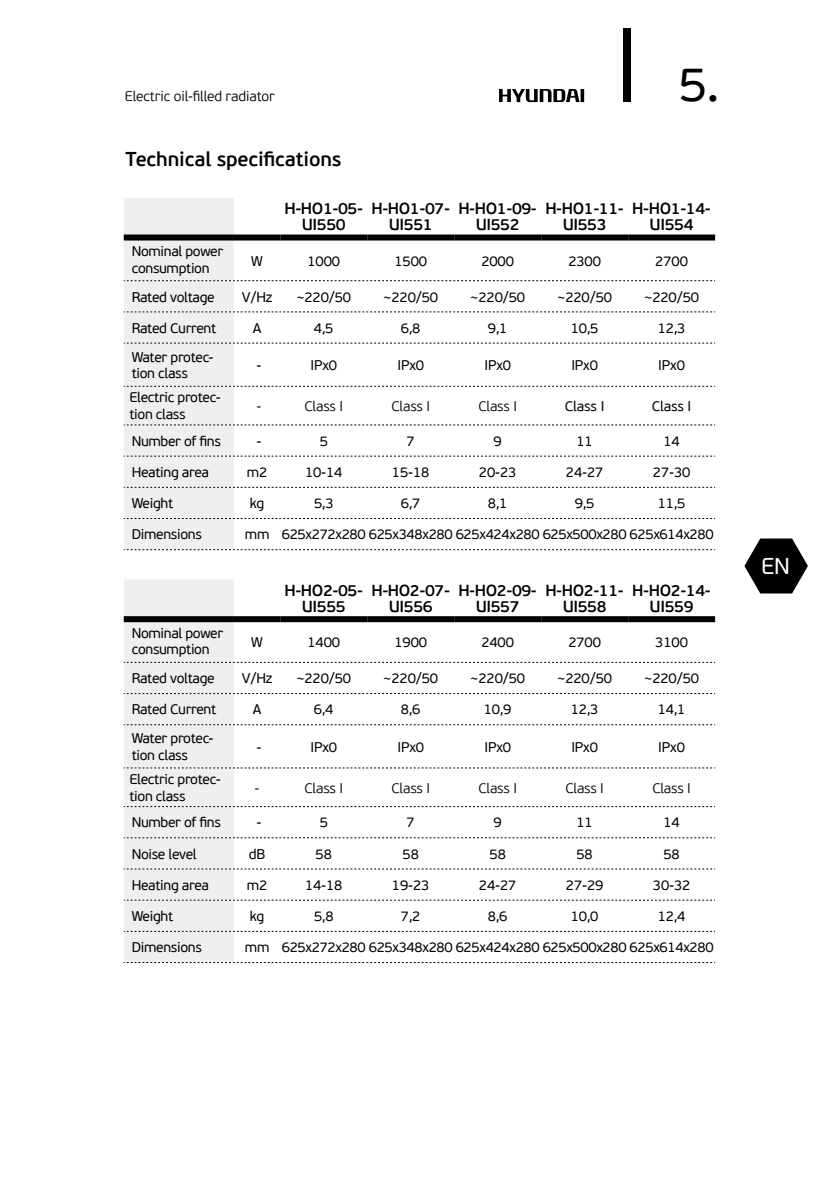
<style>
.page{position:relative;width:840px;height:1191px;background:#fff}
.page>*{position:absolute;margin:0;border:0;box-sizing:border-box;transform-origin:0 0}
.t1{font:48px "PF Beau Sans Pro";color:#000}
.t2{font:22.8px "PF Beau Sans Pro";color:#fff}
.t3{font:600 20px "PF Beau Sans Pro";letter-spacing:-.01em;color:#000}
.t4{font:600 16px/16px "PF Beau Sans Pro";letter-spacing:-.025em;color:#000;text-align:center}
.t5{font:14px/16.8px "PF Beau Sans Pro";letter-spacing:-.025em;color:#000}
.t6{font:300 14px "PF Beau Sans Pro";letter-spacing:-.01em;color:#000}
</style>
<div class="page">
<div style="left:623px;top:28px;width:7px;height:73px;background:#000"></div>
<svg style="left:744px;top:538px;width:63px;height:55px"></svg>
<svg style="left:499px;top:89px;width:85px;height:13px"></svg>
<svg style="left:124px;top:198px;width:590px;height:352px"></svg>
<div style="left:124px;top:234px;width:110px;height:6px;background:#000"></div>
<div style="left:234px;top:234px;width:46px;height:6px;background:#000"></div>
<div style="left:280px;top:234px;width:87px;height:6px;background:#000"></div>
<div style="left:367px;top:234px;width:87px;height:6px;background:#000"></div>
<div style="left:454px;top:234px;width:87px;height:6px;background:#000"></div>
<div style="left:541px;top:234px;width:86px;height:6px;background:#000"></div>
<div style="left:627px;top:234px;width:87px;height:6px;background:#000"></div>
<div style="left:124px;top:580px;width:110px;height:382px;background:#efeff0"></div>
<svg style="left:124px;top:662px;width:589px;height:1px"></svg>
<svg style="left:124px;top:693px;width:589px;height:1px"></svg>
<svg style="left:124px;top:724px;width:589px;height:1px"></svg>
<svg style="left:124px;top:767px;width:589px;height:1px"></svg>
<svg style="left:124px;top:806px;width:589px;height:1px"></svg>
<svg style="left:124px;top:837px;width:589px;height:1px"></svg>
<svg style="left:124px;top:868px;width:589px;height:1px"></svg>
<svg style="left:124px;top:900px;width:589px;height:1px"></svg>
<svg style="left:124px;top:931px;width:589px;height:1px"></svg>
<svg style="left:124px;top:962px;width:589px;height:1px"></svg>
<div style="left:124px;top:616px;width:110px;height:6px;background:#000"></div>
<div style="left:234px;top:616px;width:46px;height:6px;background:#000"></div>
<div style="left:280px;top:616px;width:87px;height:6px;background:#000"></div>
<div style="left:367px;top:616px;width:87px;height:6px;background:#000"></div>
<div style="left:454px;top:616px;width:87px;height:6px;background:#000"></div>
<div style="left:541px;top:616px;width:86px;height:6px;background:#000"></div>
<div style="left:627px;top:616px;width:87px;height:6px;background:#000"></div>
<p class="t6" style="left:125px;top:88px;width:151px">Electric oil-filled radiator</p>
<h1 class="t1" style="left:678px;top:57px;width:42px">5.</h1>
<h3 class="t3" style="left:125px;top:147px;width:217px">Technical specifications</h3>
<p class="t4" style="left:284px;top:201px;width:80px">H-HO1-05-<br>UI550</p>
<p class="t4" style="left:371px;top:201px;width:80px">H-HO1-07-<br>UI551</p>
<p class="t4" style="left:458px;top:201px;width:80px">H-HO1-09-<br>UI552</p>
<p class="t4" style="left:545px;top:201px;width:80px">H-HO1-11-<br>UI553</p>
<p class="t4" style="left:632px;top:201px;width:80px">H-HO1-14-<br>UI554</p>
<p class="t5" style="left:132px;top:243px;width:93px">Nominal power consumption</p>
<p class="t5" style="left:251px;top:253px;width:13px">W</p>
<p class="t5" style="left:307px;top:253px;width:34px">1000</p>
<p class="t5" style="left:394px;top:253px;width:34px">1500</p>
<p class="t5" style="left:481px;top:253px;width:34px">2000</p>
<p class="t5" style="left:568px;top:253px;width:34px">2300</p>
<p class="t5" style="left:655px;top:253px;width:34px">2700</p>
<p class="t5" style="left:132px;top:289px;width:84px">Rated voltage</p>
<p class="t5" style="left:242px;top:289px;width:32px">V/Hz</p>
<p class="t5" style="left:296px;top:289px;width:56px">~220/50</p>
<p class="t5" style="left:383px;top:289px;width:56px">~220/50</p>
<p class="t5" style="left:470px;top:289px;width:56px">~220/50</p>
<p class="t5" style="left:557px;top:289px;width:56px">~220/50</p>
<p class="t5" style="left:644px;top:289px;width:56px">~220/50</p>
<p class="t5" style="left:132px;top:320px;width:86px">Rated Current</p>
<p class="t5" style="left:252px;top:320px;width:10px">A</p>
<p class="t5" style="left:314px;top:320px;width:21px">4,5</p>
<p class="t5" style="left:400px;top:320px;width:21px">6,8</p>
<p class="t5" style="left:487px;top:320px;width:21px">9,1</p>
<p class="t5" style="left:570px;top:320px;width:29px">10,5</p>
<p class="t5" style="left:657px;top:320px;width:29px">12,3</p>
<p class="t5" style="left:132px;top:349px;width:83px">Water protec&shy;tion class</p>
<p class="t5" style="left:256px;top:357px;width:7px">-</p>
<p class="t5" style="left:310px;top:357px;width:28px">IPx0</p>
<p class="t5" style="left:397px;top:357px;width:28px">IPx0</p>
<p class="t5" style="left:484px;top:357px;width:28px">IPx0</p>
<p class="t5" style="left:571px;top:357px;width:28px">IPx0</p>
<p class="t5" style="left:658px;top:357px;width:28px">IPx0</p>
<p class="t5" style="left:129px;top:389px;width:93px">Electric protec&shy;tion class</p>
<p class="t6" style="left:256px;top:398px;width:6px">-</p>
<p class="t6" style="left:304px;top:398px;width:40px">Class I</p>
<p class="t6" style="left:391px;top:398px;width:40px">Class I</p>
<p class="t6" style="left:478px;top:398px;width:40px">Class I</p>
<p class="t5" style="left:564px;top:398px;width:41px">Class I</p>
<p class="t5" style="left:651px;top:398px;width:41px">Class I</p>
<p class="t5" style="left:132px;top:433px;width:91px">Number of fins</p>
<p class="t5" style="left:256px;top:433px;width:7px">-</p>
<p class="t5" style="left:319px;top:433px;width:10px">5</p>
<p class="t5" style="left:406px;top:433px;width:10px">7</p>
<p class="t5" style="left:493px;top:433px;width:10px">9</p>
<p class="t5" style="left:576px;top:433px;width:18px">11</p>
<p class="t5" style="left:663px;top:433px;width:18px">14</p>
<p class="t5" style="left:132px;top:464px;width:79px">Heating area</p>
<p class="t5" style="left:247px;top:464px;width:22px">m2</p>
<p class="t5" style="left:305px;top:464px;width:39px">10-14</p>
<p class="t5" style="left:392px;top:464px;width:39px">15-18</p>
<p class="t5" style="left:478px;top:464px;width:39px">20-23</p>
<p class="t5" style="left:565px;top:464px;width:39px">24-27</p>
<p class="t5" style="left:652px;top:464px;width:39px">27-30</p>
<p class="t5" style="left:132px;top:495px;width:43px">Weight</p>
<p class="t5" style="left:250px;top:495px;width:16px">kg</p>
<p class="t5" style="left:314px;top:495px;width:21px">5,3</p>
<p class="t5" style="left:401px;top:495px;width:21px">6,7</p>
<p class="t5" style="left:487px;top:495px;width:21px">8,1</p>
<p class="t5" style="left:574px;top:495px;width:21px">9,5</p>
<p class="t5" style="left:657px;top:495px;width:29px">11,5</p>
<p class="t5" style="left:132px;top:526px;width:72px">Dimensions</p>
<p class="t5" style="left:244px;top:526px;width:470px">mm 625x272x280 625x348x280 625x424x280 625x500x280 625x614x280</p>
<p class="t4" style="left:284px;top:582px;width:80px">H-HO2-05-<br>UI555</p>
<p class="t4" style="left:371px;top:582px;width:80px">H-HO2-07-<br>UI556</p>
<p class="t4" style="left:458px;top:582px;width:80px">H-HO2-09-<br>UI557</p>
<p class="t4" style="left:545px;top:582px;width:80px">H-HO2-11-<br>UI558</p>
<p class="t4" style="left:632px;top:582px;width:80px">H-HO2-14-<br>UI559</p>
<p class="t5" style="left:132px;top:625px;width:93px">Nominal power consumption</p>
<p class="t5" style="left:251px;top:634px;width:13px">W</p>
<p class="t5" style="left:307px;top:634px;width:34px">1400</p>
<p class="t5" style="left:394px;top:634px;width:34px">1900</p>
<p class="t5" style="left:481px;top:634px;width:34px">2400</p>
<p class="t5" style="left:568px;top:634px;width:34px">2700</p>
<p class="t5" style="left:655px;top:634px;width:34px">3100</p>
<p class="t5" style="left:132px;top:670px;width:84px">Rated voltage</p>
<p class="t5" style="left:242px;top:670px;width:32px">V/Hz</p>
<p class="t5" style="left:296px;top:670px;width:56px">~220/50</p>
<p class="t5" style="left:383px;top:670px;width:56px">~220/50</p>
<p class="t5" style="left:470px;top:670px;width:56px">~220/50</p>
<p class="t5" style="left:557px;top:670px;width:56px">~220/50</p>
<p class="t5" style="left:644px;top:670px;width:56px">~220/50</p>
<p class="t5" style="left:132px;top:701px;width:86px">Rated Current</p>
<p class="t5" style="left:252px;top:701px;width:10px">A</p>
<p class="t5" style="left:314px;top:701px;width:21px">6,4</p>
<p class="t5" style="left:400px;top:701px;width:21px">8,6</p>
<p class="t5" style="left:483px;top:701px;width:29px">10,9</p>
<p class="t5" style="left:570px;top:701px;width:29px">12,3</p>
<p class="t5" style="left:657px;top:701px;width:29px">14,1</p>
<p class="t5" style="left:132px;top:730px;width:83px">Water protec&shy;tion class</p>
<p class="t5" style="left:256px;top:738px;width:7px">-</p>
<p class="t5" style="left:310px;top:738px;width:28px">IPx0</p>
<p class="t5" style="left:397px;top:738px;width:28px">IPx0</p>
<p class="t5" style="left:484px;top:738px;width:28px">IPx0</p>
<p class="t5" style="left:571px;top:738px;width:28px">IPx0</p>
<p class="t5" style="left:658px;top:738px;width:28px">IPx0</p>
<p class="t5" style="left:129px;top:771px;width:93px">Electric protec&shy;tion class</p>
<p class="t6" style="left:254px;top:779px;width:6px">-</p>
<p class="t6" style="left:304px;top:779px;width:40px">Class I</p>
<p class="t6" style="left:391px;top:779px;width:40px">Class I</p>
<p class="t6" style="left:478px;top:779px;width:40px">Class I</p>
<p class="t6" style="left:565px;top:779px;width:40px">Class I</p>
<p class="t6" style="left:652px;top:779px;width:40px">Class I</p>
<p class="t5" style="left:132px;top:814px;width:91px">Number of fins</p>
<p class="t5" style="left:256px;top:814px;width:7px">-</p>
<p class="t5" style="left:319px;top:814px;width:10px">5</p>
<p class="t5" style="left:406px;top:814px;width:10px">7</p>
<p class="t5" style="left:493px;top:814px;width:10px">9</p>
<p class="t5" style="left:576px;top:814px;width:18px">11</p>
<p class="t5" style="left:663px;top:814px;width:18px">14</p>
<p class="t5" style="left:132px;top:845px;width:67px">Noise level</p>
<p class="t5" style="left:248px;top:845px;width:18px">dB</p>
<p class="t5" style="left:315px;top:845px;width:18px">58</p>
<p class="t5" style="left:402px;top:845px;width:18px">58</p>
<p class="t5" style="left:489px;top:845px;width:18px">58</p>
<p class="t5" style="left:576px;top:845px;width:18px">58</p>
<p class="t5" style="left:663px;top:845px;width:18px">58</p>
<p class="t5" style="left:132px;top:877px;width:79px">Heating area</p>
<p class="t5" style="left:247px;top:877px;width:22px">m2</p>
<p class="t5" style="left:305px;top:877px;width:39px">14-18</p>
<p class="t5" style="left:392px;top:877px;width:39px">19-23</p>
<p class="t5" style="left:478px;top:877px;width:39px">24-27</p>
<p class="t5" style="left:565px;top:877px;width:39px">27-29</p>
<p class="t5" style="left:652px;top:877px;width:39px">30-32</p>
<p class="t5" style="left:132px;top:908px;width:43px">Weight</p>
<p class="t5" style="left:250px;top:908px;width:16px">kg</p>
<p class="t5" style="left:314px;top:908px;width:21px">5,8</p>
<p class="t5" style="left:401px;top:908px;width:21px">7,2</p>
<p class="t5" style="left:487px;top:908px;width:21px">8,6</p>
<p class="t5" style="left:570px;top:908px;width:29px">10,0</p>
<p class="t5" style="left:657px;top:908px;width:29px">12,4</p>
<p class="t5" style="left:132px;top:939px;width:72px">Dimensions</p>
<p class="t5" style="left:244px;top:939px;width:470px">mm 625x272x280 625x348x280 625x424x280 625x500x280 625x614x280</p>
<h2 class="t2" style="left:760px;top:553px;width:30px">EN</h2>
</div>
